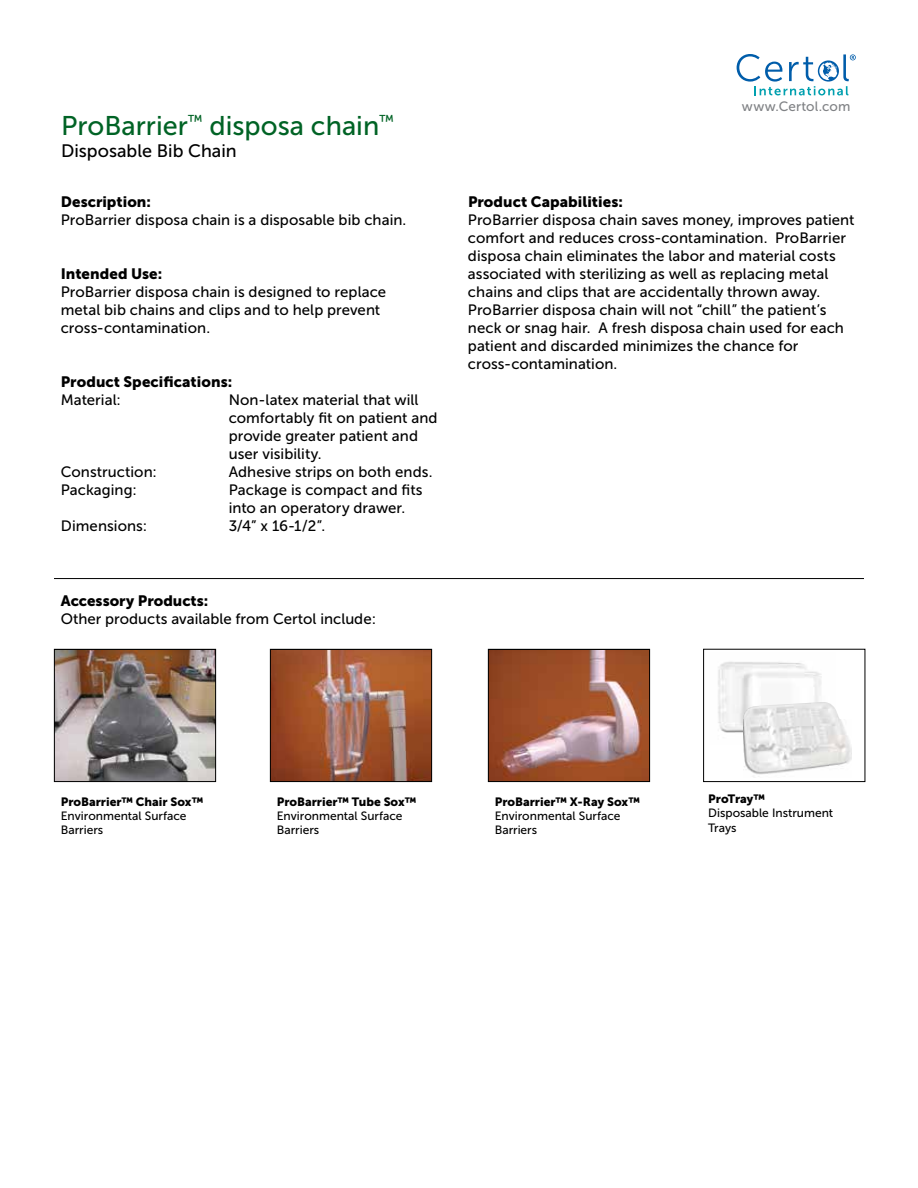
<style>
.page{position:relative;width:918px;height:1188px;background:#fff}
.page>*{position:absolute;margin:0;border:0;box-sizing:border-box;transform-origin:0 0}
.t1{font:27px "Museo Sans 500";color:#006325}
.t2{font:18px "Museo Sans 500";color:#000}
.t3{font:15px/18px "Museo Sans 500";letter-spacing:.005em;color:#000}
.t4{font:15px "Museo Sans 900";letter-spacing:.005em;color:#000}
.t5{font:13.5px "Museo Sans 500";letter-spacing:.01em;color:#808285}
.t6{font:12px/14.4px "Museo Sans 500";color:#000}
.t7{font:12px "Museo Sans 900";color:#000}
</style>
<div class="page">
<svg style="left:737px;top:54px;width:119px;height:41px"></svg>
<hr style="left:54px;top:578px;width:810px;height:1px;background:#000">
<img style="left:718px;top:661px;width:104px;height:83px">
<div style="left:703px;top:649px;width:162px;height:133px;border:1px solid #000"></div>
<img style="left:752px;top:772px;width:32px;height:5px">
<img style="left:744px;top:702px;width:107px;height:70px">
<img style="left:56px;top:651px;width:158px;height:129px">
<div style="left:54px;top:649px;width:162px;height:133px;border:1px solid #000"></div>
<svg style="left:490px;top:651px;width:158px;height:129px;background:#a6664d"></svg>
<div style="left:488px;top:649px;width:162px;height:133px;border:1px solid #000"></div>
<img style="left:272px;top:651px;width:158px;height:129px">
<div style="left:270px;top:649px;width:162px;height:133px;border:1px solid #000"></div>
<h1 class="t1" style="left:61px;top:111px;width:334px">ProBarrier<sup>™</sup> disposa chain<sup>™</sup></h1>
<p class="t2" style="left:61px;top:141px;width:177px">Disposable Bib Chain</p>
<p class="t4" style="left:61px;top:193px;width:92px">Description:</p>
<p class="t3" style="left:61px;top:211px;width:347px">ProBarrier disposa chain is a disposable bib chain.</p>
<p class="t4" style="left:61px;top:265px;width:103px">Intended Use:</p>
<p class="t3" style="left:61px;top:283px;width:327px">ProBarrier disposa chain is designed to replace metal bib chains and clips and to help prevent cross-contamination.</p>
<p class="t4" style="left:61px;top:373px;width:173px">Product Specifications:</p>
<p class="t3" style="left:61px;top:391px;width:62px">Material:</p>
<p class="t3" style="left:229px;top:391px;width:210px">Non-latex material that will comfortably fit on patient and provide greater patient and user visibility.</p>
<p class="t3" style="left:61px;top:463px;width:98px">Construction:</p>
<p class="t3" style="left:229px;top:463px;width:205px">Adhesive strips on both ends.</p>
<p class="t3" style="left:61px;top:481px;width:78px">Packaging:</p>
<p class="t3" style="left:229px;top:481px;width:195px">Package is compact and fits into an operatory drawer.</p>
<p class="t3" style="left:61px;top:517px;width:88px">Dimensions:</p>
<p class="t3" style="left:229px;top:517px;width:98px">3/4” x 16-1/2”.</p>
<p class="t4" style="left:61px;top:593px;width:149px">Accessory Products:</p>
<p class="t3" style="left:61px;top:610px;width:317px">Other products available from Certol include:</p>
<p class="t5" style="left:742px;top:99px;width:110px">www.Certol.com</p>
<p class="t4" style="left:468px;top:193px;width:156px">Product Capabilities:</p>
<p class="t3" style="left:468px;top:211px;width:388px">ProBarrier disposa chain saves money, improves patient comfort and reduces cross-contamination. ProBarrier disposa chain eliminates the labor and material costs associated with sterilizing as well as replacing metal chains and clips that are accidentally thrown away.<br>ProBarrier disposa chain will not “chill” the patient’s neck or snag hair. A fresh disposa chain used for each patient and discarded minimizes the chance for cross-contamination.</p>
<p class="t7" style="left:61px;top:795px;width:144px">ProBarrier™ Chair Sox™</p>
<p class="t6" style="left:61px;top:809px;width:127px">Environmental Surface<br>Barriers</p>
<p class="t7" style="left:277px;top:795px;width:141px">ProBarrier™ Tube Sox™</p>
<p class="t6" style="left:277px;top:809px;width:127px">Environmental Surface<br>Barriers</p>
<p class="t7" style="left:495px;top:795px;width:147px">ProBarrier™ X-Ray Sox™</p>
<p class="t6" style="left:495px;top:809px;width:127px">Environmental Surface<br>Barriers</p>
<p class="t7" style="left:708px;top:792px;width:58px">ProTray™</p>
<p class="t6" style="left:708px;top:806px;width:127px">Disposable Instrument<br>Trays</p>
</div>
